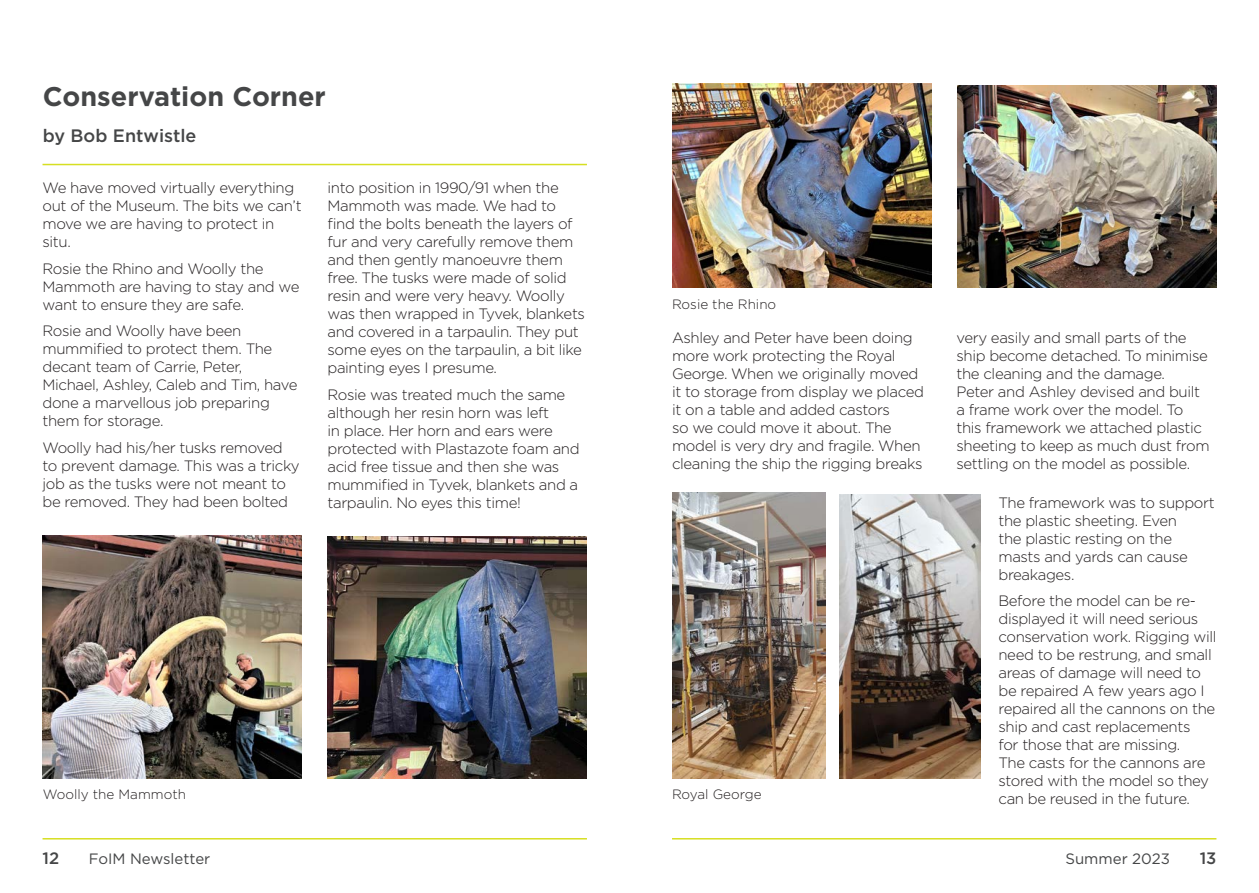
<style>
.page{position:relative;width:1259px;height:893px;background:#fff}
.page>*{position:absolute;margin:0;border:0;box-sizing:border-box;transform-origin:0 0}
.Page_Headings{font:700 27px "Gotham";color:#454647}
.Sub_Heading_1{font:500 18px "Gotham";color:#454647}
.t1{font:500 16.5px "Gotham";color:#454647}
.Text_Block{font:300 15px/18px "Gotham";letter-spacing:-.025em;color:#231f20}
.t2{font:15px "Gotham";color:#454647}
.Captions{font:300 13.5px "Gotham";color:#231f20}
</style>
<div class="page">
<hr style="left:43px;top:838px;width:544px;height:1px;background:#d6df21">
<hr style="left:672px;top:838px;width:544px;height:1px;background:#d6df21">
<hr style="left:43px;top:164px;width:544px;height:1px;background:#d6df21">
<img style="left:43px;top:535px;width:259px;height:243px">
<img style="left:327px;top:536px;width:260px;height:242px">
<img style="left:672px;top:84px;width:259px;height:203px">
<img style="left:840px;top:495px;width:140px;height:283px">
<img style="left:672px;top:493px;width:153px;height:285px">
<img style="left:957px;top:85px;width:259px;height:202px">
<p class="Page_Headings" style="left:43px;top:79px;width:284px">Conservation Corner</p>
<p class="Sub_Heading_1" style="left:43px;top:124px;width:155px">by Bob Entwistle</p>
<p class="Text_Block" style="left:43px;top:179px;width:261px">We have moved virtually everything out of the Museum. The bits we can’t move we are having to protect in situ.</p>
<p class="Text_Block" style="left:43px;top:259px;width:258px">Rosie the Rhino and Woolly the<br>Mammoth are having to stay and we want to ensure they are safe.</p>
<p class="Text_Block" style="left:43px;top:322px;width:256px">Rosie and Woolly have been mummified to protect them. The decant team of Carrie, Peter,<br>Michael, Ashley, Caleb and Tim, have done a marvellous job preparing them for storage.</p>
<p class="Text_Block" style="left:43px;top:438px;width:259px">Woolly had his/her tusks removed to prevent damage. This was a tricky job as the tusks were not meant to be removed. They had been bolted</p>
<p class="Text_Block" style="left:327px;top:179px;width:259px">into position in 1990/91 when the<br>Mammoth was made. We had to find the bolts beneath the layers of fur and very carefully remove them and then gently manoeuvre them free. The tusks were made of solid resin and were very heavy. Woolly was then wrapped in Tyvek, blankets and covered in a tarpaulin. They put some eyes on the tarpaulin, a bit like painting eyes I presume.</p>
<p class="Text_Block" style="left:327px;top:385px;width:254px">Rosie was treated much the same although her resin horn was left<br>in place. Her horn and ears were protected with Plastazote foam and acid free tissue and then she was mummified in Tyvek, blankets and a tarpaulin. No eyes this time!</p>
<p class="Captions" style="left:43px;top:786px;width:145px">Woolly the Mammoth</p>
<p class="Captions" style="left:672px;top:295px;width:106px">Rosie the Rhino</p>
<p class="Text_Block" style="left:672px;top:328px;width:253px">Ashley and Peter have been doing more work protecting the Royal<br>George. When we originally moved it to storage from display we placed it on a table and added castors<br>so we could move it about. The model is very dry and fragile. When cleaning the ship the rigging breaks</p>
<p class="Text_Block" style="left:956px;top:328px;width:255px">very easily and small parts of the ship become detached. To minimise the cleaning and the damage.<br>Peter and Ashley devised and built a frame work over the model. To this framework we attached plastic sheeting to keep as much dust from settling on the model as possible.</p>
<p class="Text_Block" style="left:998px;top:493px;width:218px">The framework was to support the plastic sheeting. Even<br>the plastic resting on the masts and yards can cause breakages.</p>
<p class="Text_Block" style="left:998px;top:592px;width:219px">Before the model can be re&shy;displayed it will need serious conservation work. Rigging will need to be restrung, and small areas of damage will need to be repaired A few years ago I repaired all the cannons on the ship and cast replacements<br>for those that are missing.<br>The casts for the cannons are stored with the model so they can be reused in the future.</p>
<p class="Captions" style="left:672px;top:786px;width:91px">Royal George</p>
<p class="t1" style="left:43px;top:847px;width:18px">12</p>
<p class="t2" style="left:89px;top:849px;width:123px">FoIM Newsletter</p>
<p class="t2" style="left:1065px;top:849px;width:106px">Summer 2023</p>
<p class="t1" style="left:1199px;top:847px;width:18px">13</p>
</div>
